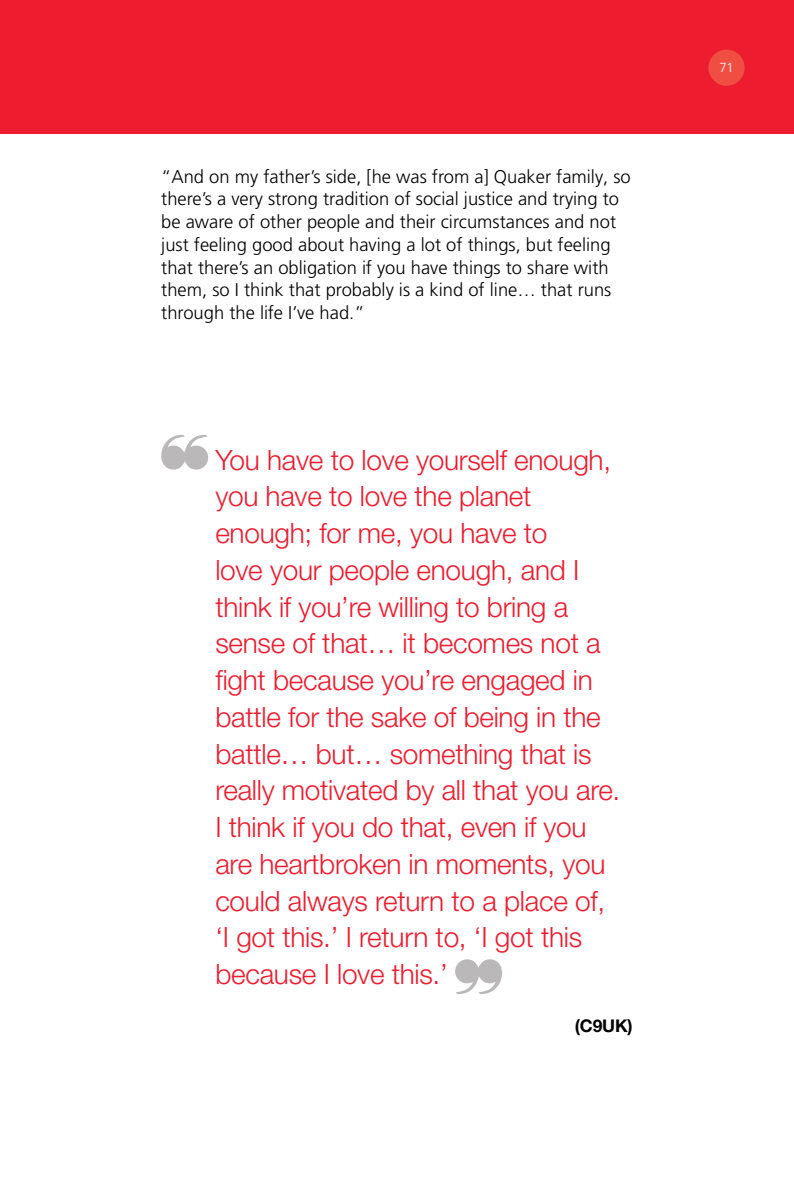
<style>
.page{position:relative;width:794px;height:1181px;background:#fff}
.page>*{position:absolute;margin:0;border:0;box-sizing:border-box;transform-origin:0 0}
.t1{font:300 28px/36.8px "Helvetica Neue LT Pro";letter-spacing:-.01em;color:#ed1c2e}
.t2{font:300 18.38px/22.8px "Frutiger LT Pro";color:#000}
.t3{font:700 17.5px "Helvetica Neue LT Pro";color:#000}
.t4{font:300 13.12px "Frutiger LT Pro";color:#fff}
</style>
<div class="page">
<div style="left:0;top:0;width:794px;height:134px;background:#ed1c2e"></div>
<div style="left:708px;top:50px;width:36px;height:36px;background:#f04e42;border-radius:50%"></div>
<svg style="left:161px;top:435px;width:47px;height:34px"></svg>
<svg style="left:455px;top:959px;width:47px;height:35px"></svg>
<p class="t2" style="left:161px;top:165px;width:471px">“And on my father’s side, [he was from a] Quaker family, so there’s a very strong tradition of social justice and trying to be aware of other people and their circumstances and not just feeling good about having a lot of things, but feeling that there’s an obligation if you have things to share with them, so I think that probably is a kind of line… that runs through the life I’ve had.”</p>
<p class="t1" style="left:215px;top:441px;width:406px">You have to love yourself enough, you have to love the planet enough; for me, you have to<br>love your people enough, and I think if you’re willing to bring a sense of that… it becomes not a fight because you’re engaged in battle for the sake of being in the battle… but… something that is really motivated by all that you are.<br>I think if you do that, even if you are heartbroken in moments, you could always return to a place of, ‘I got this.’ I return to, ‘I got this because I love this.’</p>
<p class="t3" style="left:575px;top:1015px;width:59px">(C9UK)</p>
<p class="t4" style="left:719px;top:60px;width:16px">71</p>
</div>
